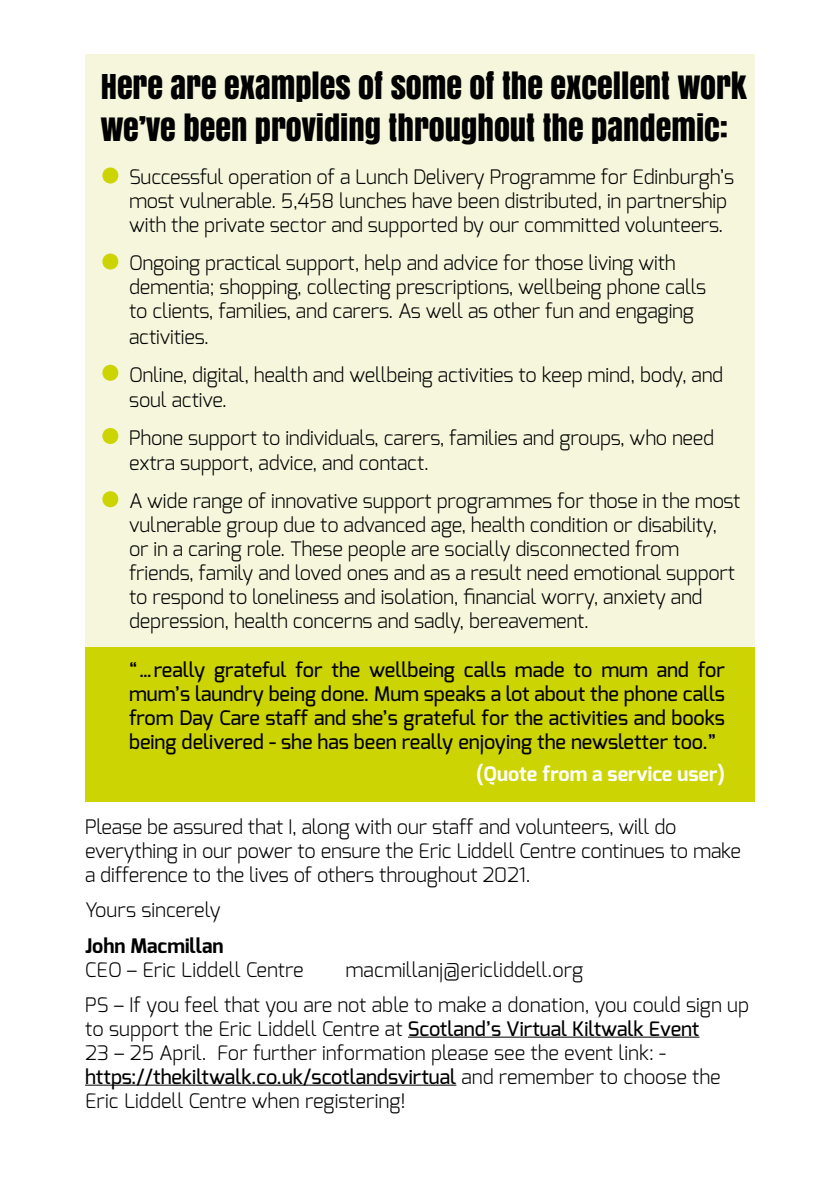
<style>
.page{position:relative;width:840px;height:1191px;background:#fff}
.page>*{position:absolute;margin:0;border:0;box-sizing:border-box;transform-origin:0 0}
.t1{font:32px/42px "Anton";color:#000}
.t2{font:300 20px/24px "Exo";letter-spacing:-.01em;color:#000}
.t3{font:500 20px/24px "Exo";color:#000;text-align:justify}
.t4{font:700 20px "Exo";color:#fff}
.t5{font:700 20px "Exo";color:#000}
.s1{font-family:"Times";font-weight:700;font-size:56px;color:#ccd404}
.s2{font-weight:500}
</style>
<div class="page">
<div style="left:85px;top:54px;width:669px;height:599px;background:#f6f6dc"></div>
<div style="left:85px;top:647px;width:669px;height:154px;background:#ccd404"></div>
<hr style="left:407px;top:1036px;width:292px;height:1px;background:#000">
<hr style="left:85px;top:1084px;width:371px;height:1px;background:#000">
<h1 class="t1" style="left:101px;top:64px;width:647px">HERE ARE EXAMPLES OF SOME OF THE EXCELLENT WORK<br>WE’VE BEEN PROVIDING THROUGHOUT THE PANDEMIC:</h1>
<p class="t2" style="left:129px;top:165px;width:606px;text-indent:-28px"><span class="s1">•</span> Successful operation of a Lunch Delivery Programme for Edinburgh’s most vulnerable. 5,458 lunches have been distributed, in partnership with the private sector and supported by our committed volunteers.</p>
<p class="t2" style="left:129px;top:251px;width:578px;text-indent:-28px"><span class="s1">•</span> Ongoing practical support, help and advice for those living with dementia; shopping, collecting prescriptions, wellbeing phone calls to clients, families, and carers. As well as other fun and engaging activities.</p>
<p class="t2" style="left:129px;top:362px;width:595px;line-height:25.2px;text-indent:-28px"><span class="s1">•</span> Online, digital, health and wellbeing activities to keep mind, body, and soul active.</p>
<p class="t2" style="left:129px;top:425px;width:586px;line-height:25.2px;text-indent:-28px"><span class="s1">•</span> Phone support to individuals, carers, families and groups, who need extra support, advice, and contact.</p>
<p class="t2" style="left:129px;top:489px;width:612px;text-indent:-28px"><span class="s1">•</span> A wide range of innovative support programmes for those in the most vulnerable group due to advanced age, health condition or disability, or in a caring role. These people are socially disconnected from friends, family and loved ones and as a result need emotional support to respond to loneliness and isolation, financial worry, anxiety and depression, health concerns and sadly, bereavement.</p>
<p class="t3" style="left:129px;top:658px;width:597px">“…really grateful for the wellbeing calls made to mum and for mum’s laundry being done. Mum speaks a lot about the phone calls from Day Care staff and she’s grateful for the activities and books being delivered - she has been really enjoying the newsletter too.”</p>
<p class="t4" style="left:476px;top:761px;width:250px">(Quote from a service user)</p>
<p class="t2" style="left:85px;top:814px;width:657px">Please be assured that I, along with our staff and volunteers, will do everything in our power to ensure the Eric Liddell Centre continues to make a difference to the lives of others throughout 2021.</p>
<p class="t2" style="left:85px;top:898px;width:137px">Yours sincerely</p>
<p class="t5" style="left:85px;top:932px;width:140px">John Macmillan</p>
<p class="t2" style="left:85px;top:957px;width:220px">CEO – Eric Liddell Centre</p>
<p class="t2" style="left:85px;top:951px;width:665px;line-height:35.4px;text-indent:260px">macmillanj@ericliddell.org<br>PS – If you feel that you are not able to make a donation, you could sign up</p>
<p class="t2" style="left:85px;top:1016px;width:636px">to support the Eric Liddell Centre at <span class="s2">Scotland’s Virtual Kiltwalk Event </span>23 – 25 April. For further information please see the event link: - <span class="s2">https://thekiltwalk.co.uk/scotlandsvirtual</span> and remember to choose the Eric Liddell Centre when registering!</p>
</div>
